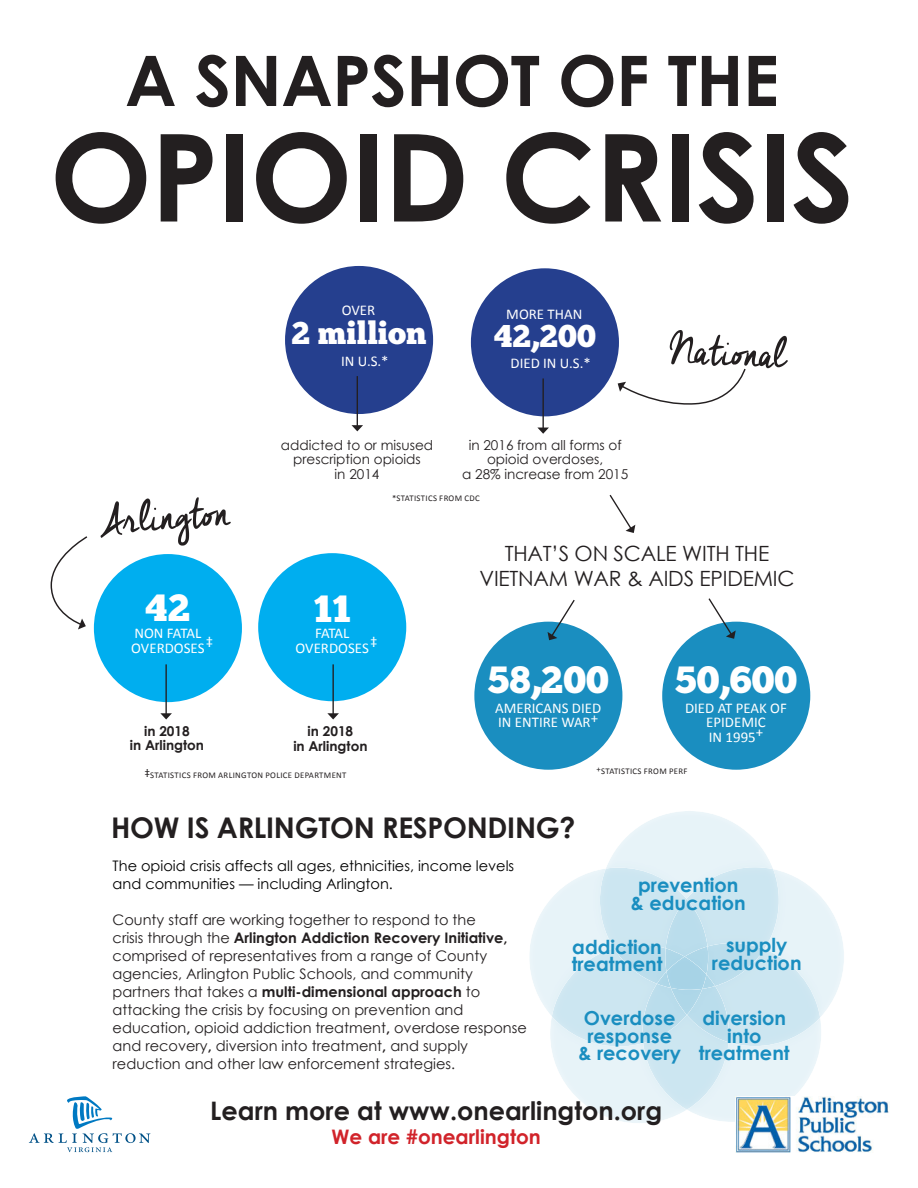
<style>
.page{position:relative;width:918px;height:1188px;background:#fff}
.page>*{position:absolute;margin:0;border:0;box-sizing:border-box;transform-origin:0 0}
.t1{font:700 121.5px "Century Gothic";letter-spacing:-.01em;color:#231f20}
.t2{font:700 69.75px "Century Gothic";letter-spacing:-.01em;color:#231f20}
.t3{font:52.35px "Cheddar Jack";color:#231f20}
.t4{font:37.95px "Chunk Five";color:#fff}
.t5{font:31.5px "Chunk Five";color:#fff}
.t6{font:700 28.5px "Century Gothic";letter-spacing:-.01em;color:#231f20}
.t7{font:700 25.5px "Century Gothic";color:#231f20}
.t8{font:21px "Century Gothic";letter-spacing:-.01em;color:#231f20}
.t9{font:700 19.95px "Century Gothic";color:#d1232a}
.t10{font:700 19.35px/18px "Century Gothic";color:#1a8ec0;text-align:center}
.t11{font:14.85px/14.5px "Calibri";color:#fff}
.t12{font:14.85px "Calibri";letter-spacing:-.03em;color:#fff}
.t13{font:14.55px/18px "Century Gothic";color:#231f20}
.Body_Text{font:14.55px/18px "Century Gothic";color:#000}
.t14{font:13.65px/14.5px "Century Gothic";color:#231f20;text-align:center}
.t15{font:700 13.65px/14.5px "Century Gothic";color:#231f20;text-align:center}
.t16{font:8.7px "Calibri";letter-spacing:.04em;color:#231f20}
.s1{font-weight:700}
</style>
<div class="page">
<div style="left:471px;top:268px;width:148px;height:148px;background:#253f8e;border-radius:50%"></div>
<hr style="left:542px;top:378px;width:2px;height:50px;background:#231f20">
<svg style="left:538px;top:428px;width:11px;height:6px"></svg>
<div style="left:94px;top:554px;width:148px;height:148px;background:#00aeef;border-radius:50%"></div>
<hr style="left:165px;top:664px;width:2px;height:50px;background:#231f20">
<svg style="left:160px;top:713px;width:12px;height:7px"></svg>
<div style="left:258px;top:553px;width:148px;height:148px;background:#00aeef;border-radius:50%"></div>
<div style="left:285px;top:266px;width:148px;height:148px;background:#253f8e;border-radius:50%"></div>
<hr style="left:357px;top:376px;width:1px;height:50px;background:#231f20">
<svg style="left:352px;top:425px;width:11px;height:6px"></svg>
<svg style="left:609px;top:494px;width:26px;height:39px"></svg>
<div style="left:474px;top:622px;width:148px;height:148px;background:#1a8ec0;border-radius:50%"></div>
<div style="left:662px;top:622px;width:148px;height:148px;background:#1a8ec0;border-radius:50%"></div>
<svg style="left:548px;top:599px;width:28px;height:41px"></svg>
<svg style="left:707px;top:598px;width:29px;height:41px"></svg>
<div style="left:528px;top:809px;width:316px;height:316px;background:#fff;opacity:.75"></div>
<svg style="left:50px;top:536px;width:38px;height:93px"></svg>
<svg style="left:618px;top:368px;width:128px;height:37px"></svg>
<hr style="left:332px;top:664px;width:2px;height:50px;background:#231f20">
<svg style="left:327px;top:713px;width:12px;height:7px"></svg>
<svg style="left:29px;top:1096px;width:121px;height:56px"></svg>
<img style="left:735px;top:1096px;width:154px;height:56px">
<p class="t2" style="left:125px;top:28px;width:656px">A SNAPSHOT OF THE</p>
<p class="t1" style="left:50px;top:85px;width:806px">OPIOID CRISIS</p>
<p class="t3" style="left:97px;top:491px;width:131px;rotate:-4deg">Arlington</p>
<p class="t11" style="left:342px;top:302px;width:35px">OVER</p>
<p class="t5" style="left:291px;top:315px;width:137px">2 million</p>
<p class="t11" style="left:341px;top:353px;width:49px">IN U.S.*</p>
<p class="t11" style="left:506px;top:306px;width:78px">MORE THAN</p>
<p class="t5" style="left:494px;top:317px;width:103px">42,200</p>
<p class="t11" style="left:511px;top:356px;width:82px">DIED IN U.S.*</p>
<p class="t14" style="left:281px;top:437px;width:154px">addicted to or misused prescription opioids<br>in 2014</p>
<p class="t14" style="left:462px;top:437px;width:168px">in 2016 from all forms of opioid overdoses,<br>a 28% increase from 2015</p>
<p class="t16" style="left:392px;top:492px;width:89px">*STATISTICS FROM CDC</p>
<p class="t3" style="left:671px;top:319px;width:119px;rotate:3deg">National</p>
<p class="t8" style="left:505px;top:539px;width:266px">THAT’S ON SCALE WITH THE</p>
<p class="t8" style="left:479px;top:564px;width:317px">VIETNAM WAR &amp; AIDS EPIDEMIC</p>
<p class="t4" style="left:146px;top:585px;width:46px">42</p>
<p class="t12" style="left:135px;top:623px;width:68px">NON FATAL</p>
<p class="t11" style="left:131px;top:640px;width:75px">OVERDOSES</p>
<p class="t4" style="left:313px;top:586px;width:39px">11</p>
<p class="t11" style="left:315px;top:626px;width:36px">FATAL</p>
<p class="t11" style="left:296px;top:640px;width:75px">OVERDOSES</p>
<p class="t11" style="left:206px;top:634px;width:9px">‡</p>
<p class="t11" style="left:370px;top:635px;width:9px">‡</p>
<p class="t15" style="left:130px;top:723px;width:76px">in 2018<br>in Arlington</p>
<p class="t15" style="left:293px;top:723px;width:76px">in 2018<br>in Arlington</p>
<p class="t16" style="left:144px;top:769px;width:204px"><sup>‡</sup>STATISTICS FROM ARLINGTON POLICE DEPARTMENT</p>
<p class="t4" style="left:488px;top:657px;width:123px">58,200</p>
<p class="t11" style="left:495px;top:700px;width:108px">AMERICANS DIED<br>IN ENTIRE WAR+</p>
<p class="t4" style="left:675px;top:657px;width:124px">50,600</p>
<p class="t11" style="left:685px;top:700px;width:103px;text-align:center">DIED AT PEAK OF<br>EPIDEMIC<br>IN 1995+</p>
<p class="t16" style="left:597px;top:765px;width:92px">+STATISTICS FROM PERF</p>
<p class="t6" style="left:111px;top:806px;width:466px">HOW IS ARLINGTON RESPONDING?</p>
<p class="Body_Text" style="left:113px;top:856px;width:403px">The opioid crisis affects all ages, ethnicities, income levels and communities — including Arlington.</p>
<p class="t13" style="left:113px;top:910px;width:416px">County staff are working together to respond to the<br>crisis through the <span class="s1">Arlington Addiction Recovery Initiative, </span>comprised of representatives from a range of County agencies, Arlington Public Schools, and community partners that takes a <span class="s1">multi-dimensional approach</span> to attacking the crisis by focusing on prevention and education<span class="s1">,</span> opioid addiction treatment<span class="s1">,</span> overdose response and recovery<span class="s1">,</span> diversion into treatment<span class="s1">,</span> and supply reduction and other law enforcement strategies.</p>
<p class="t10" style="left:631px;top:875px;width:116px">prevention &amp; education</p>
<p class="t10" style="left:572px;top:937px;width:91px">addiction</p>
<p class="t10" style="left:572px;top:955px;width:92px">treatment</p>
<p class="t10" style="left:712px;top:935px;width:91px">supply reduction</p>
<p class="t10" style="left:579px;top:1008px;width:104px">Overdose response &amp; recovery</p>
<p class="t10" style="left:699px;top:1008px;width:92px">diversion into treatment</p>
<p class="t7" style="left:210px;top:1091px;width:453px">Learn more at www.onearlington.org</p>
<p class="t9" style="left:332px;top:1121px;width:211px">We are #onearlington</p>
</div>
